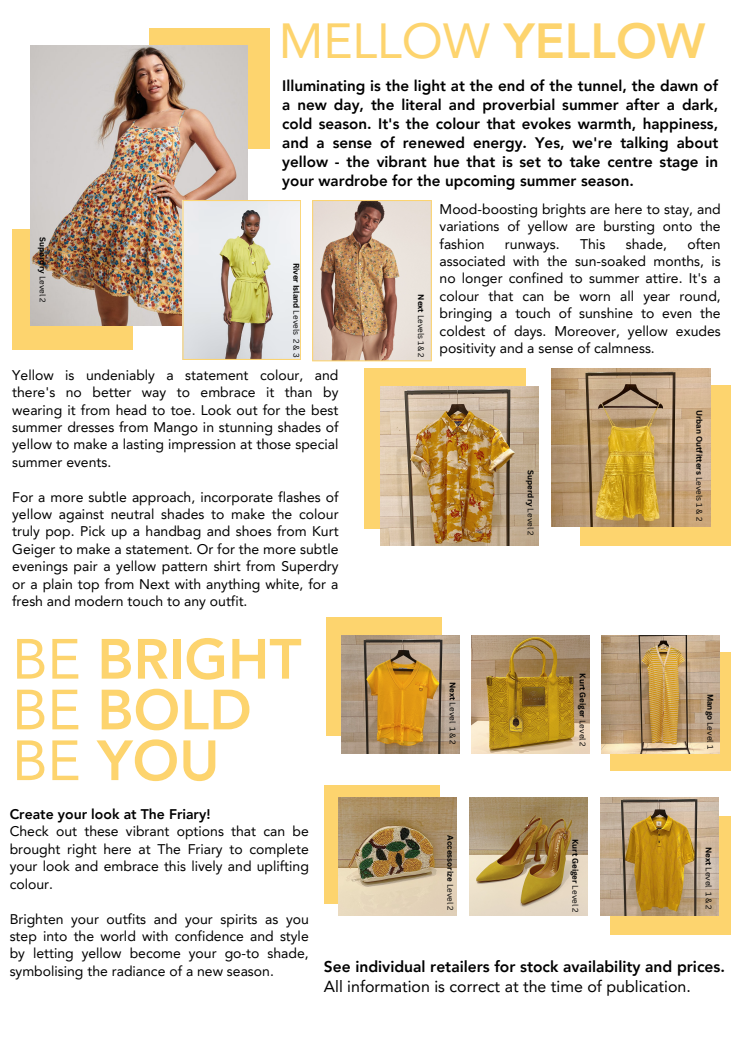
<style>
.page{position:relative;width:744px;height:1053px;background:#fff}
.page>*{position:absolute;margin:0;border:0;box-sizing:border-box;transform-origin:0 0}
.t1{font:800 56px "Avenir LT Pro";color:#fdd46e}
.t2{font:49.2px "Avenir LT Pro";color:#fdd46e}
.t3{font:16px "Avenir LT Pro";color:#000}
.t4{font:800 15.6px "Avenir LT Pro";color:#000}
.t5{font:800 15.2px/18.9px "Avenir LT Pro";color:#000;text-align:justify}
.t6{font:14px/17.4px "Avenir LT Pro";color:#000;text-align:justify}
.t7{font:800 14px "Avenir LT Pro";color:#000}
.t8{font:700 8px "Canva Sans";color:#000}
.t9{font:8px "Canva Sans";color:#000}
.s1{font-weight:400}
.s2{font-weight:800}
.s3{font-weight:700}
</style>
<div class="page">
<div style="left:12px;top:229px;width:121px;height:121px;background:#fdd46e"></div>
<div style="left:149px;top:28px;width:121px;height:121px;background:#fdd46e"></div>
<img style="left:312px;top:200px;width:120px;height:161px">
<img style="left:30px;top:46px;width:218px;height:280px">
<svg style="left:182px;top:200px;width:119px;height:160px;background:#d6d2c0"></svg>
<div style="left:365px;top:368px;width:161px;height:160px;background:#fdd46e"></div>
<div style="left:580px;top:385px;width:151px;height:160px;background:#fdd46e"></div>
<img style="left:380px;top:387px;width:159px;height:158px">
<img style="left:552px;top:368px;width:158px;height:158px">
<div style="left:327px;top:617px;width:115px;height:118px;background:#fdd46e"></div>
<img style="left:341px;top:635px;width:118px;height:118px">
<img style="left:471px;top:635px;width:119px;height:118px">
<div style="left:611px;top:652px;width:120px;height:118px;background:#fdd46e"></div>
<img style="left:602px;top:635px;width:118px;height:118px">
<div style="left:324px;top:785px;width:116px;height:118px;background:#fdd46e"></div>
<img style="left:339px;top:797px;width:118px;height:118px">
<img style="left:469px;top:797px;width:119px;height:118px">
<div style="left:611px;top:816px;width:120px;height:118px;background:#fdd46e"></div>
<img style="left:600px;top:797px;width:118px;height:118px">
<p class="t8" style="left:49px;top:237px;width:67px;rotate:90deg">Superdry <span class="s1">Level 2</span></p>
<p class="t2" style="left:279px;top:21px;width:428px">MELLOW <span class="s2">YELLOW</span></p>
<p class="t5" style="left:282px;top:78px;width:438px">Illuminating is the light at the end of the tunnel, the dawn of a new day, the literal and proverbial summer after a dark, cold season. It's the colour that evokes warmth, happiness, and a sense of renewed energy. Yes, we're talking about yellow - the vibrant hue that is set to take centre stage in your wardrobe for the upcoming summer season.</p>
<p class="t8" style="left:302px;top:262px;width:96px;rotate:90deg">River Island <span class="s1">Levels 2 &amp; 3</span></p>
<p class="t9" style="left:427px;top:294px;width:64px;rotate:90deg"><span class="s3">Next</span> Levels 1&amp; 2</p>
<p class="t6" style="left:440px;top:201px;width:283px">Mood-boosting brights are here to stay, and variations of yellow are bursting onto the fashion</p>
<p class="t6" style="left:440px;top:236px;width:283px;text-indent:248px">often associated with the sun-soaked months, is no longer confined to summer attire. It's a colour that can be worn all year round, bringing a touch of sunshine to even the coldest of days. Moreover, yellow exudes positivity and a sense of calmness.</p>
<p class="t6" style="left:505px;top:236px;width:56px">runways.</p>
<p class="t6" style="left:580px;top:236px;width:27px">This</p>
<p class="t6" style="left:626px;top:236px;width:43px">shade,</p>
<p class="t6" style="left:12px;top:367px;width:328px">Yellow is undeniably a statement colour, and there's no better way to embrace it than by wearing it from head to toe. Look out for the best summer dresses from Mango in stunning shades of yellow to make a lasting impression at those special summer events.</p>
<p class="t6" style="left:12px;top:489px;width:328px">For a more subtle approach, incorporate flashes of yellow against neutral shades to make the colour truly pop. Pick up a handbag and shoes from Kurt Geiger to make a statement. Or for the more subtle evenings pair a yellow pattern shirt from Superdry or a plain top from Next with anything white, for a fresh and modern touch to any outfit.</p>
<p class="t1" style="left:12px;top:636px;width:291px"><span class="s1">BE</span> BRIGHT</p>
<p class="t1" style="left:12px;top:687px;width:241px"><span class="s1">BE</span> BOLD</p>
<p class="t1" style="left:12px;top:737px;width:209px"><span class="s1">BE</span> YOU</p>
<p class="t9" style="left:458px;top:682px;width:64px;rotate:90deg"><span class="s3">Next</span> Level 1 &amp; 2</p>
<p class="t8" style="left:536px;top:470px;width:67px;rotate:90deg">Superdry <span class="s1">Level 2</span></p>
<p class="t8" style="left:589px;top:673px;width:75px;rotate:90deg">Kurt Geiger <span class="s1">Level 2</span></p>
<p class="t8" style="left:705px;top:410px;width:113px;rotate:90deg">Urban Outfitters <span class="s1">Levels 1 &amp; 2</span></p>
<p class="t9" style="left:716px;top:693px;width:57px;rotate:90deg"><span class="s3">Mango</span> Level 1</p>
<p class="t7" style="left:10px;top:808px;width:202px">Create your look at The Friary!</p>
<p class="t6" style="left:10px;top:824px;width:301px">Check out these vibrant options that can be brought right here at The Friary to complete your look and embrace this lively and uplifting colour.</p>
<p class="t6" style="left:10px;top:911px;width:301px">Brighten your outfits and your spirits as you step into the world with confidence and style by letting yellow become your go-to shade, symbolising the radiance of a new season.</p>
<p class="t8" style="left:456px;top:835px;width:77px;rotate:90deg">Accessorize <span class="s1">Level 2</span></p>
<p class="t8" style="left:581px;top:839px;width:75px;rotate:90deg">Kurt Geiger <span class="s1">Level 2</span></p>
<p class="t9" style="left:714px;top:846px;width:64px;rotate:90deg"><span class="s3">Next</span> Level 1 &amp; 2</p>
<p class="t4" style="left:324px;top:960px;width:403px">See individual retailers for stock availability and prices.</p>
<p class="t3" style="left:324px;top:979px;width:368px">All information is correct at the time of publication.</p>
</div>
